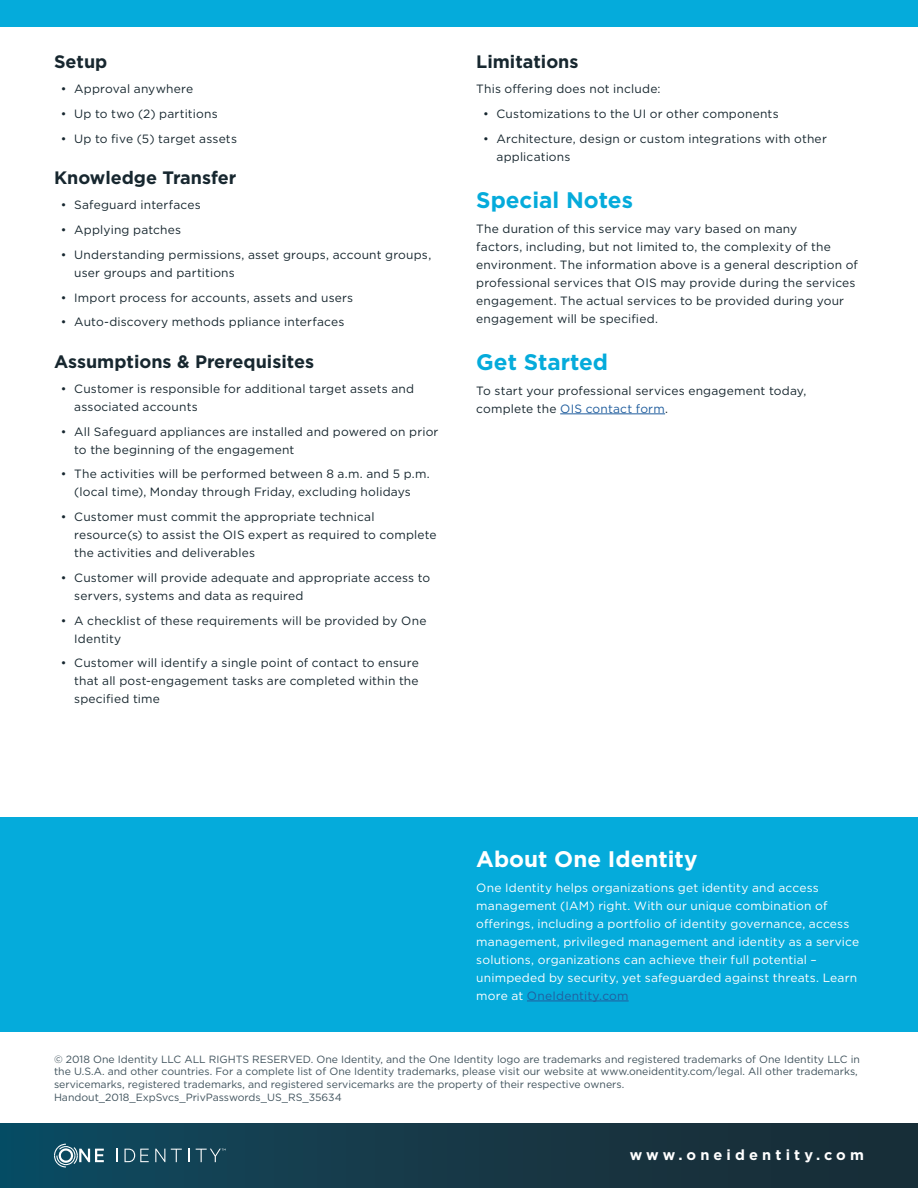
<style>
.page{position:relative;width:918px;height:1188px;background:#fff}
.page>*{position:absolute;margin:0;border:0;box-sizing:border-box;transform-origin:0 0}
.t1{font:700 22.5px "Gotham";color:#05abdb}
.t2{font:700 22.5px "Gotham";color:#fff}
.t3{font:700 18px "Gotham";color:#17272f}
.t4{font:700 14.55px "Gotham";letter-spacing:.285em;color:#fff}
.t5{font:12px/18px "Gotham";letter-spacing:.015em;color:#17272f}
.t6{font:12px/18px "Gotham";letter-spacing:.015em;color:#fff}
.t7{font:10.5px/12.6px "Gotham";color:#40535d}
.s1{color:#215e9e}
</style>
<div class="page">
<div style="left:0;top:1123px;width:918px;height:65px;background:linear-gradient(to right,#0f4a60,#1b2a32)"></div>
<div style="left:0;top:0;width:918px;height:27px;background:#05abdb"></div>
<svg style="left:117px;top:1149px;width:1px;height:13px"></svg>
<svg style="left:125px;top:1149px;width:24px;height:13px"></svg>
<svg style="left:155px;top:1149px;width:10px;height:13px"></svg>
<svg style="left:171px;top:1149px;width:11px;height:13px"></svg>
<svg style="left:188px;top:1149px;width:1px;height:13px"></svg>
<svg style="left:54px;top:1144px;width:50px;height:24px"></svg>
<svg style="left:196px;top:1149px;width:30px;height:13px"></svg>
<div style="left:0;top:817px;width:918px;height:215px;background:#05abdb"></div>
<hr style="left:527px;top:1001px;width:102px;height:1px;background:#215e9e">
<hr style="left:560px;top:414px;width:105px;height:1px;background:#215e9e">
<h2 class="t3" style="left:54px;top:50px;width:55px">Setup</h2>
<p class="t5" style="left:61px;top:80px;width:134px">• Approval anywhere</p>
<p class="t5" style="left:61px;top:104px;width:158px">• Up to two (2) partitions</p>
<p class="t5" style="left:61px;top:129px;width:178px">• Up to five (5) target assets</p>
<h2 class="t3" style="left:54px;top:166px;width:184px">Knowledge Transfer</h2>
<p class="t5" style="left:61px;top:196px;width:141px">• Safeguard interfaces</p>
<p class="t5" style="left:61px;top:221px;width:122px">• Applying patches</p>
<p class="t5" style="left:74px;top:245px;width:359px;text-indent:-14px">• Understanding permissions, asset groups, account groups, user groups and partitions</p>
<p class="t5" style="left:61px;top:288px;width:294px">• Import process for accounts, assets and users</p>
<p class="t5" style="left:61px;top:313px;width:285px">• Auto-discovery methods ppliance interfaces</p>
<h2 class="t3" style="left:54px;top:350px;width:262px">Assumptions &amp; Prerequisites</h2>
<p class="t5" style="left:74px;top:379px;width:341px;text-indent:-14px">• Customer is responsible for additional target assets and associated accounts</p>
<p class="t5" style="left:74px;top:422px;width:366px;text-indent:-14px">• All Safeguard appliances are installed and powered on prior to the beginning of the engagement</p>
<p class="t5" style="left:61px;top:465px;width:371px;text-align:center">• The activities will be performed between 8 a.m. and 5 p.m. (local time), Monday through Friday, excluding holidays</p>
<p class="t5" style="left:74px;top:508px;width:364px;text-indent:-14px">• Customer must commit the appropriate technical resource(s) to assist the OIS expert as required to complete the activities and deliverables</p>
<p class="t5" style="left:74px;top:568px;width:358px;text-indent:-14px">• Customer will provide adequate and appropriate access to servers, systems and data as required</p>
<p class="t5" style="left:74px;top:611px;width:354px;text-indent:-14px">• A checklist of these requirements will be provided by One<br>Identity</p>
<p class="t5" style="left:74px;top:654px;width:346px;text-align:justify;text-indent:-14px">• Customer will identify a single point of contact to ensure that all post-engagement tasks are completed within the specified time</p>
<h2 class="t3" style="left:476px;top:50px;width:104px">Limitations</h2>
<p class="t5" style="left:476px;top:80px;width:186px">This offering does not include:</p>
<p class="t5" style="left:483px;top:104px;width:297px">• Customizations to the UI or other components</p>
<p class="t5" style="left:497px;top:129px;width:332px;text-indent:-14px">• Architecture, design or custom integrations with other applications</p>
<h1 class="t1" style="left:476px;top:185px;width:158px">Special Notes</h1>
<p class="t5" style="left:476px;top:219px;width:383px">The duration of this service may vary based on many<br>factors, including, but not limited to, the complexity of the environment. The information above is a general description of professional services that OIS may provide during the services engagement. The actual services to be provided during your engagement will be specified.</p>
<h1 class="t1" style="left:476px;top:347px;width:133px">Get Started</h1>
<p class="t5" style="left:476px;top:381px;width:332px">To start your professional services engagement today, complete the <span class="s1">OIS contact form</span>.</p>
<h1 class="t2" style="left:476px;top:844px;width:223px">About One Identity</h1>
<p class="t6" style="left:476px;top:878px;width:385px">One Identity helps organizations get identity and access management (IAM) right. With our unique combination of offerings, including a portfolio of identity governance, access management, privileged management and identity as a service solutions, organizations can achieve their full potential – unimpeded by security, yet safeguarded against threats. Learn more at <span class="s1">OneIdentity.com</span></p>
<p class="t7" style="left:54px;top:1052px;width:807px">© 2018 One Identity LLC ALL RIGHTS RESERVED. One Identity, and the One Identity logo are trademarks and registered trademarks of One Identity LLC in the U.S.A. and other countries. For a complete list of One Identity trademarks, please visit our website at www.oneidentity.com/legal. All other trademarks, servicemarks, registered trademarks, and registered servicemarks are the property of their respective owners.<br>Handout_2018_ExpSvcs_PrivPasswords_US_RS_35634</p>
<p class="t4" style="left:630px;top:1146px;width:236px">www.oneidentity.com</p>
</div>
